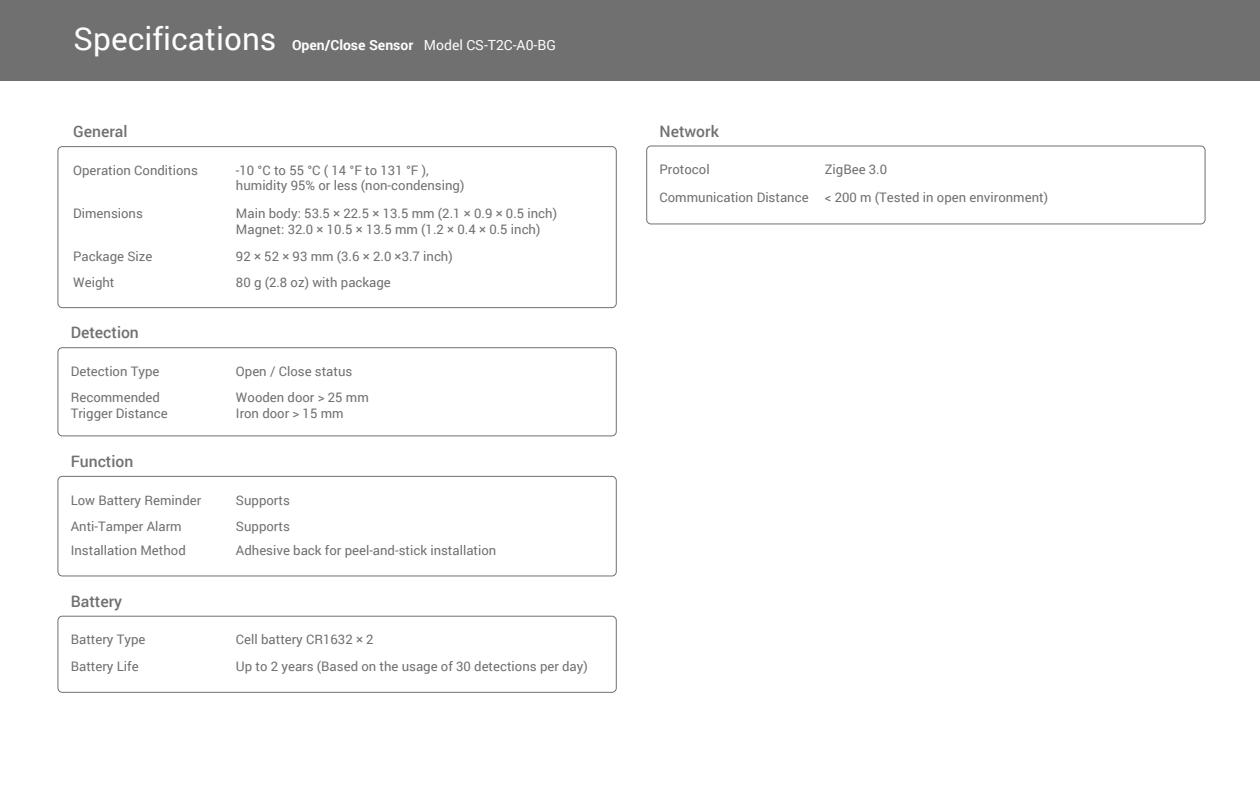
<style>
.page{position:relative;width:1260px;height:788px;background:#fff}
.page>*{position:absolute;margin:0;border:0;box-sizing:border-box;transform-origin:0 0}
.t1{font:31.5px "Roboto";color:#fcfdfd}
.t2{font:500 15.75px "Roboto";color:#717071}
.t3{font:14px "Roboto";color:#fcfdfd}
.t4{font:13.12px/15.8px "Roboto";color:#717071}
.s1{font-weight:700}
</style>
<div class="page">
<div style="left:0;top:0;width:1260px;height:80px;background:#717071"></div>
<div style="left:57px;top:347px;width:560px;height:89px;border:1px solid #717071;border-radius:4px"></div>
<div style="left:57px;top:476px;width:560px;height:100px;border:1px solid #717071;border-radius:4px"></div>
<div style="left:57px;top:615px;width:560px;height:77px;border:1px solid #717071;border-radius:4px"></div>
<div style="left:646px;top:145px;width:560px;height:79px;border:1px solid #717071;border-radius:4px"></div>
<div style="left:57px;top:146px;width:560px;height:162px;border:1px solid #717071;border-radius:4px"></div>
<h1 class="t1" style="left:74px;top:16px;width:204px">Specifications</h1>
<p class="t3" style="left:292px;top:35px;width:265px"><span class="s1">Open/Close Sensor</span> Model CS-T2C-A0-BG</p>
<p class="t2" style="left:73px;top:120px;width:56px">General</p>
<p class="t2" style="left:660px;top:120px;width:61px">Network</p>
<p class="t4" style="left:73px;top:162px;width:126px">Operation Conditions</p>
<p class="t4" style="left:236px;top:162px;width:230px">-10 °C to 55 °C ( 14 °F to 131 °F ), humidity 95% or less (non-condensing)</p>
<p class="t4" style="left:73px;top:205px;width:71px">Dimensions</p>
<p class="t4" style="left:236px;top:205px;width:323px">Main body: 53.5 × 22.5 × 13.5 mm (2.1 × 0.9 × 0.5 inch)<br>Magnet: 32.0 × 10.5 × 13.5 mm (1.2 × 0.4 × 0.5 inch)</p>
<p class="t4" style="left:73px;top:247px;width:81px">Package Size</p>
<p class="t4" style="left:236px;top:247px;width:218px">92 × 52 × 93 mm (3.6 × 2.0 ×3.7 inch)</p>
<p class="t4" style="left:73px;top:274px;width:43px">Weight</p>
<p class="t4" style="left:236px;top:274px;width:156px">80 g (2.8 oz) with package</p>
<p class="t4" style="left:660px;top:155px;width:390px;line-height:27.7px;text-align:center">ZigBee 3.0<br>Communication Distance &lt; 200 m (Tested in open environment)</p>
<p class="t4" style="left:660px;top:161px;width:52px">Protocol</p>
<p class="t2" style="left:71px;top:322px;width:70px">Detection</p>
<p class="t4" style="left:71px;top:363px;width:90px">Detection Type</p>
<p class="t4" style="left:236px;top:363px;width:118px">Open / Close status</p>
<p class="t4" style="left:71px;top:389px;width:99px">Recommended<br>Trigger Distance</p>
<p class="t4" style="left:236px;top:389px;width:134px">Wooden door &gt; 25 mm<br>Iron door &gt; 15 mm</p>
<p class="t2" style="left:71px;top:450px;width:64px">Function</p>
<p class="t4" style="left:71px;top:491px;width:132px">Low Battery Reminder</p>
<p class="t4" style="left:236px;top:491px;width:55px">Supports</p>
<p class="t4" style="left:71px;top:518px;width:112px">Anti-Tamper Alarm</p>
<p class="t4" style="left:236px;top:518px;width:55px">Supports</p>
<p class="t4" style="left:71px;top:542px;width:117px">Installation Method</p>
<p class="t4" style="left:236px;top:542px;width:262px">Adhesive back for peel-and-stick installation</p>
<p class="t2" style="left:71px;top:590px;width:53px">Battery</p>
<p class="t4" style="left:71px;top:631px;width:76px">Battery Type</p>
<p class="t4" style="left:236px;top:631px;width:139px">Cell battery CR1632 × 2</p>
<p class="t4" style="left:71px;top:658px;width:69px">Battery Life</p>
<p class="t4" style="left:236px;top:658px;width:353px">Up to 2 years (Based on the usage of 30 detections per day)</p>
</div>
